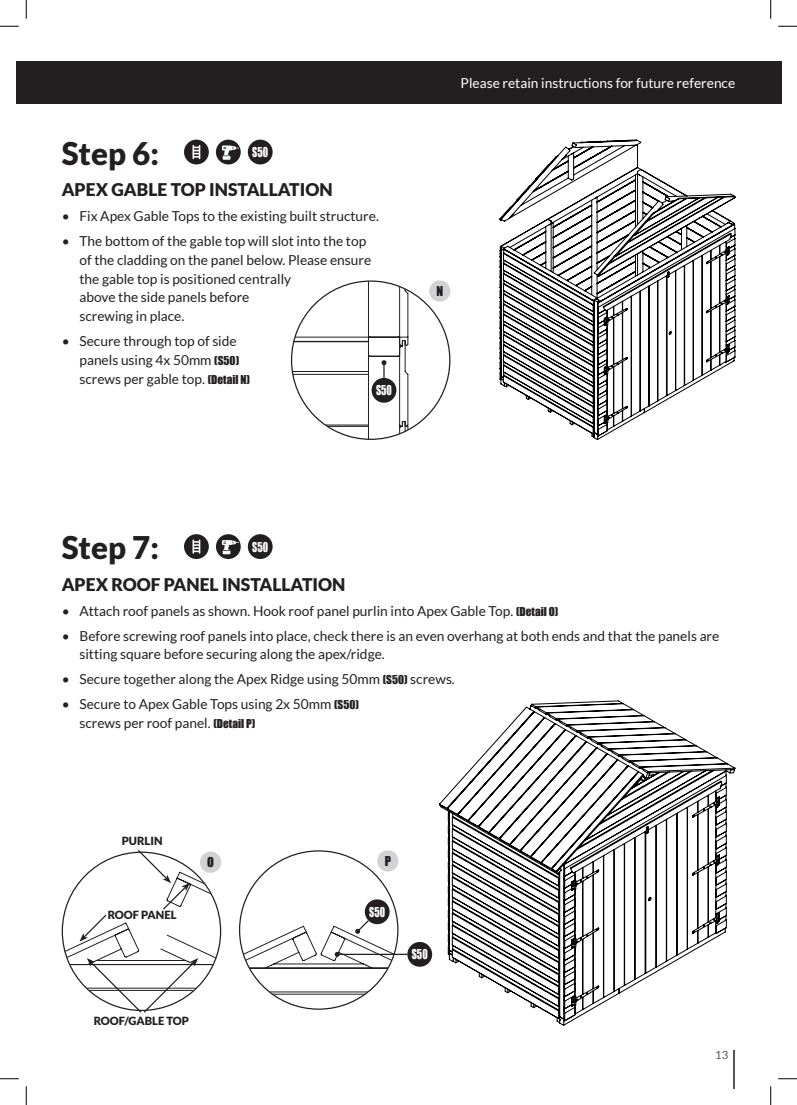
<style>
.page{position:relative;width:797px;height:1105px;background:#fff}
.page>*{position:absolute;margin:0;border:0;box-sizing:border-box;transform-origin:0 0}
.t1{font:900 31.25px "Lato";color:#231f20}
.t2{font:900 17.5px "Lato";color:#231f20}
.t3{font:13.75px/18.8px "Lato";color:#231f20}
.t4{font:13.75px "Lato";color:#fff}
.t5{font:12.5px "Impact";color:#fff;scale:.8 1}
.t6{font:12.5px "Impact";color:#231f20}
.t7{font:900 11.25px "Lato";color:#231f20}
.t8{font:11.25px "Lato";color:#57585a}
.s1{font-family:"Impact";font-size:11.25px}
</style>
<div class="page">
<hr style="left:733px;top:1050px;width:2px;height:39px;background:#57585a">
<div style="left:16px;top:62px;width:765px;height:42px;background:#231f20"></div>
<div style="left:184px;top:140px;width:25px;height:24px;background:#231f20;border-radius:50%"></div>
<svg style="left:192px;top:145px;width:8px;height:14px"></svg>
<div style="left:216px;top:140px;width:25px;height:24px;background:#231f20;border-radius:50%"></div>
<svg style="left:222px;top:146px;width:17px;height:14px"></svg>
<div style="left:248px;top:140px;width:25px;height:24px;background:#231f20;border-radius:50%"></div>
<div style="left:377px;top:850px;width:21px;height:21px;background:#d1d2d4;border-radius:50%"></div>
<hr style="left:337px;top:954px;width:70px;height:1px;background:#231f20">
<svg style="left:239px;top:898px;width:159px;height:97px"></svg>
<div style="left:407px;top:942px;width:25px;height:25px;background:#231f20;border-radius:50%"></div>
<svg style="left:62px;top:850px;width:159px;height:163px"></svg>
<div style="left:429px;top:280px;width:21px;height:22px;background:#d1d2d4;border-radius:50%"></div>
<svg style="left:291px;top:281px;width:118px;height:158px"></svg>
<div style="left:371px;top:378px;width:25px;height:25px;background:#231f20;border-radius:50%"></div>
<svg style="left:499px;top:139px;width:236px;height:301px"></svg>
<svg style="left:637px;top:144px;width:1px;height:23px"></svg>
<div style="left:184px;top:534px;width:25px;height:25px;background:#231f20;border-radius:50%"></div>
<svg style="left:192px;top:539px;width:8px;height:15px"></svg>
<div style="left:216px;top:534px;width:25px;height:25px;background:#231f20;border-radius:50%"></div>
<svg style="left:222px;top:540px;width:17px;height:14px"></svg>
<div style="left:248px;top:534px;width:25px;height:25px;background:#231f20;border-radius:50%"></div>
<svg style="left:439px;top:700px;width:296px;height:326px"></svg>
<svg style="left:0;top:25px;width:19px;height:2px"></svg>
<svg style="left:778px;top:25px;width:19px;height:2px"></svg>
<svg style="left:0;top:1078px;width:19px;height:1px"></svg>
<svg style="left:778px;top:1078px;width:19px;height:1px"></svg>
<svg style="left:25px;top:0;width:2px;height:19px"></svg>
<svg style="left:25px;top:1086px;width:2px;height:19px"></svg>
<svg style="left:770px;top:0;width:1px;height:19px"></svg>
<svg style="left:770px;top:1086px;width:1px;height:19px"></svg>
<h1 class="t1" style="left:62px;top:135px;width:99px">Step 6:</h1>
<p class="t2" style="left:62px;top:179px;width:272px">APEX GABLE TOP INSTALLATION</p>
<p class="t3" style="left:62px;top:207px;width:319px">• Fix Apex Gable Tops to the existing built structure.</p>
<p class="t3" style="left:79px;top:232px;width:293px;text-indent:-18px">• The bottom of the gable top will slot into the top of the cladding on the panel below. Please ensure the gable top is positioned centrally<br>above the side panels before<br>screwing in place.</p>
<p class="t3" style="left:79px;top:332px;width:172px;text-indent:-18px">• Secure through top of side panels using 4x 50mm <span class="s1">(S50) </span>screws per gable top. <span class="s1">(Detail N)</span></p>
<p class="t5" style="left:252px;top:142px;width:21px">S50</p>
<p class="t5" style="left:376px;top:381px;width:21px">S50</p>
<p class="t4" style="left:460px;top:76px;width:276px">Please retain instructions for future reference</p>
<p class="t6" style="left:436px;top:281px;width:8px">N</p>
<h1 class="t1" style="left:62px;top:530px;width:99px">Step 7:</h1>
<p class="t2" style="left:62px;top:574px;width:285px">APEX ROOF PANEL INSTALLATION</p>
<p class="t3" style="left:62px;top:601px;width:498px">• Attach roof panels as shown. Hook roof panel purlin into Apex Gable Top. <span class="s1">(Detail O)</span></p>
<p class="t3" style="left:79px;top:626px;width:641px;text-indent:-18px">• Before screwing roof panels into place, check there is an even overhang at both ends and that the panels are sitting square before securing along the apex/ridge.</p>
<p class="t3" style="left:62px;top:670px;width:394px">• Secure together along the Apex Ridge using 50mm <span class="s1">(S50)</span> screws.</p>
<p class="t3" style="left:79px;top:695px;width:281px;text-indent:-18px">• Secure to Apex Gable Tops using 2x 50mm <span class="s1">(S50) </span>screws per roof panel. <span class="s1">(Detail P)</span></p>
<p class="t5" style="left:252px;top:537px;width:21px">S50</p>
<p class="t7" style="left:122px;top:834px;width:42px">PURLIN</p>
<p class="t7" style="left:108px;top:908px;width:70px">ROOF PANEL</p>
<p class="t6" style="left:207px;top:852px;width:8px">O</p>
<p class="t6" style="left:385px;top:851px;width:8px">P</p>
<p class="t5" style="left:369px;top:902px;width:21px">S50</p>
<p class="t5" style="left:412px;top:945px;width:21px">S50</p>
<p class="t7" style="left:94px;top:1015px;width:97px">ROOF/GABLE TOP</p>
<p class="t8" style="left:715px;top:1049px;width:15px">13</p>
</div>
